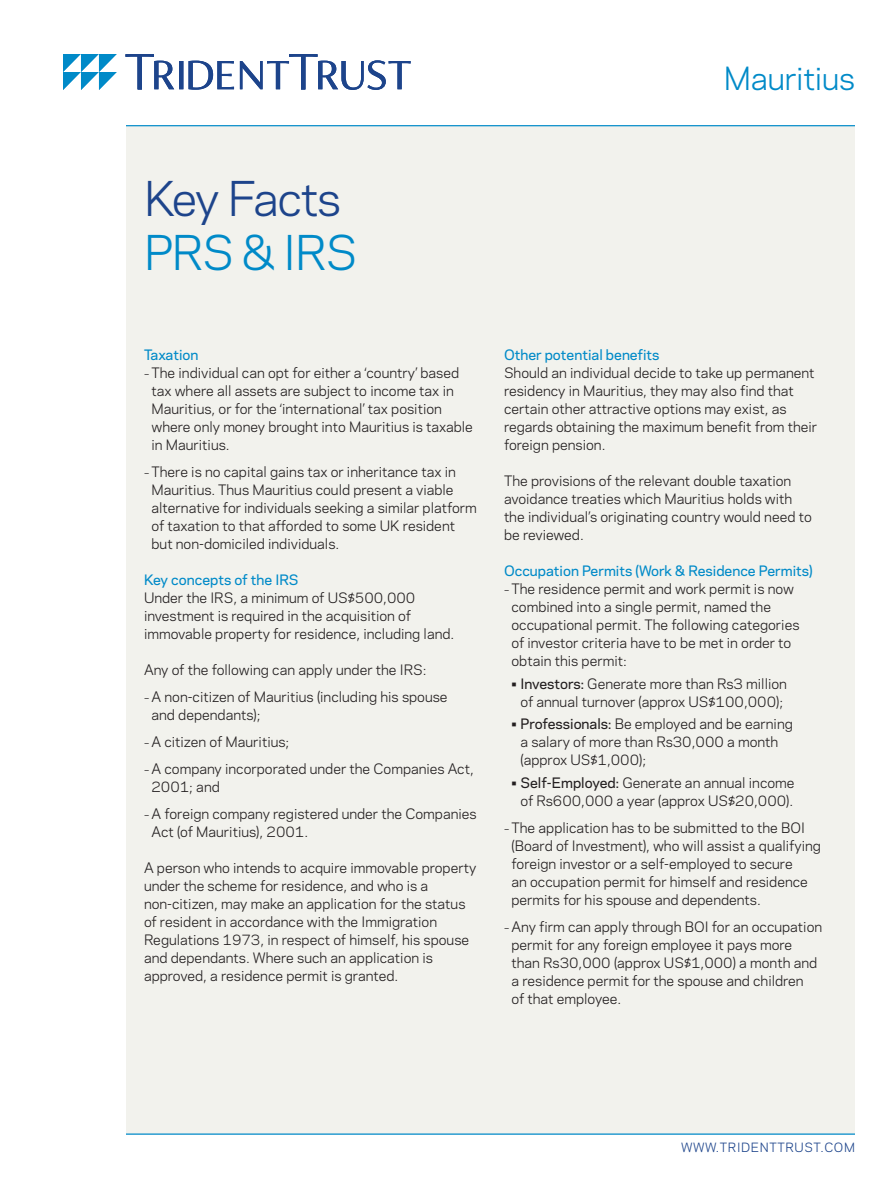
<style>
.page{position:relative;width:891px;height:1188px;background:#fff}
.page>*{position:absolute;margin:0;border:0;box-sizing:border-box;transform-origin:0 0}
.t1{font:45px "Polaris";letter-spacing:-.04em;color:#1d448b}
.t2{font:45px "Polaris";letter-spacing:-.03em;color:#008ac8}
.t3{font:30px "Polaris";letter-spacing:-.01em;color:#008ac8}
._1st_Paragraph{font:13.5px/18px "Polaris";color:#231f20}
.Head_1{font:500 13.5px "Polaris";color:#008ac8}
.t4{font:12px "Polaris";letter-spacing:.05em;color:#1d448b}
.s1{font-size:10.5px}
.s2{font-weight:500}
</style>
<div class="page">
<div style="left:126px;top:126px;width:729px;height:1008px;background:#f2f2ed"></div>
<hr style="left:126px;top:126px;width:729px;height:1px;background:#008ac8">
<hr style="left:126px;top:1134px;width:729px;height:1px;background:#008ac8">
<svg style="left:126px;top:54px;width:285px;height:36px"></svg>
<svg style="left:63px;top:54px;width:54px;height:36px"></svg>
<h2 class="t3" style="left:724px;top:56px;width:133px">Mauritius</h2>
<h1 class="t1" style="left:144px;top:165px;width:199px">Key Facts</h1>
<h1 class="t2" style="left:144px;top:219px;width:215px">PRS &amp; IRS</h1>
<p class="Head_1" style="left:144px;top:345px;width:56px">Taxation</p>
<p class="_1st_Paragraph" style="left:152px;top:363px;width:323px;text-indent:-8px"><span class="s1">–</span> The individual can opt for either a ‘country’ based tax where all assets are subject to income tax in Mauritius, or for the ‘international’ tax position where only money brought into Mauritius is taxable in Mauritius.</p>
<p class="_1st_Paragraph" style="left:152px;top:462px;width:327px;text-indent:-8px"><span class="s1">–</span> There is no capital gains tax or inheritance tax in Mauritius. Thus Mauritius could present a viable alternative for individuals seeking a similar platform of taxation to that afforded to some UK resident but non-domiciled individuals.</p>
<p class="Head_1" style="left:144px;top:570px;width:156px">Key concepts of the IRS</p>
<p class="_1st_Paragraph" style="left:144px;top:588px;width:312px">Under the IRS, a minimum of US$500,000 investment is required in the acquisition of immovable property for residence, including land.</p>
<p class="_1st_Paragraph" style="left:144px;top:660px;width:284px">Any of the following can apply under the IRS:</p>
<p class="_1st_Paragraph" style="left:152px;top:687px;width:298px;text-indent:-8px"><span class="s1">–</span> A non-citizen of Mauritius (including his spouse and dependants);</p>
<p class="_1st_Paragraph" style="left:144px;top:732px;width:147px"><span class="s1">–</span> A citizen of Mauritius;</p>
<p class="_1st_Paragraph" style="left:152px;top:759px;width:324px;text-indent:-8px"><span class="s1">–</span> A company incorporated under the Companies Act,<br>2001; and</p>
<p class="_1st_Paragraph" style="left:152px;top:804px;width:327px;text-indent:-8px"><span class="s1">–</span> A foreign company registered under the Companies<br>Act (of Mauritius), 2001.</p>
<p class="_1st_Paragraph" style="left:144px;top:858px;width:334px">A person who intends to acquire immovable property under the scheme for residence, and who is a non-citizen, may make an application for the status of resident in accordance with the Immigration Regulations 1973, in respect of himself, his spouse and dependants. Where such an application is approved, a residence permit is granted.</p>
<p class="Head_1" style="left:504px;top:345px;width:157px">Other potential benefits</p>
<p class="_1st_Paragraph" style="left:504px;top:363px;width:315px">Should an individual decide to take up permanent residency in Mauritius, they may also find that certain other attractive options may exist, as regards obtaining the maximum benefit from their foreign pension.</p>
<p class="_1st_Paragraph" style="left:504px;top:471px;width:309px">The provisions of the relevant double taxation avoidance treaties which Mauritius holds with the individual’s originating country would need to be reviewed.</p>
<p class="Head_1" style="left:504px;top:561px;width:310px">Occupation Permits (Work &amp; Residence Permits)</p>
<p class="_1st_Paragraph" style="left:512px;top:579px;width:290px;text-indent:-8px"><span class="s1">–</span> The residence permit and work permit is now combined into a single permit, named the occupational permit. The following categories of investor criteria have to be met in order to obtain this permit:</p>
<p class="_1st_Paragraph" style="left:512px;top:674px;width:277px;text-align:center"><span class="s2">• Investors:</span> Generate more than Rs3 million of annual turnover (approx US$100,000);</p>
<p class="_1st_Paragraph" style="left:520px;top:714px;width:274px;text-indent:-9px"><span class="s2">• Professionals:</span> Be employed and be earning a salary of more than Rs30,000 a month (approx US$1,000);</p>
<p class="_1st_Paragraph" style="left:512px;top:773px;width:285px;text-align:center"><span class="s2">• Self-Employed:</span> Generate an annual income of Rs600,000 a year (approx US$20,000).</p>
<p class="_1st_Paragraph" style="left:512px;top:818px;width:311px;text-indent:-8px"><span class="s1">–</span> The application has to be submitted to the BOI (Board of Investment), who will assist a qualifying foreign investor or a self-employed to secure<br>an occupation permit for himself and residence permits for his spouse and dependents.</p>
<p class="_1st_Paragraph" style="left:512px;top:917px;width:312px;text-indent:-8px"><span class="s1">–</span> Any firm can apply through BOI for an occupation permit for any foreign employee it pays more than Rs30,000 (approx US$1,000) a month and a residence permit for the spouse and children<br>of that employee.</p>
<p class="t4" style="left:681px;top:1138px;width:175px">WWW.TRIDENTTRUST.COM</p>
</div>
